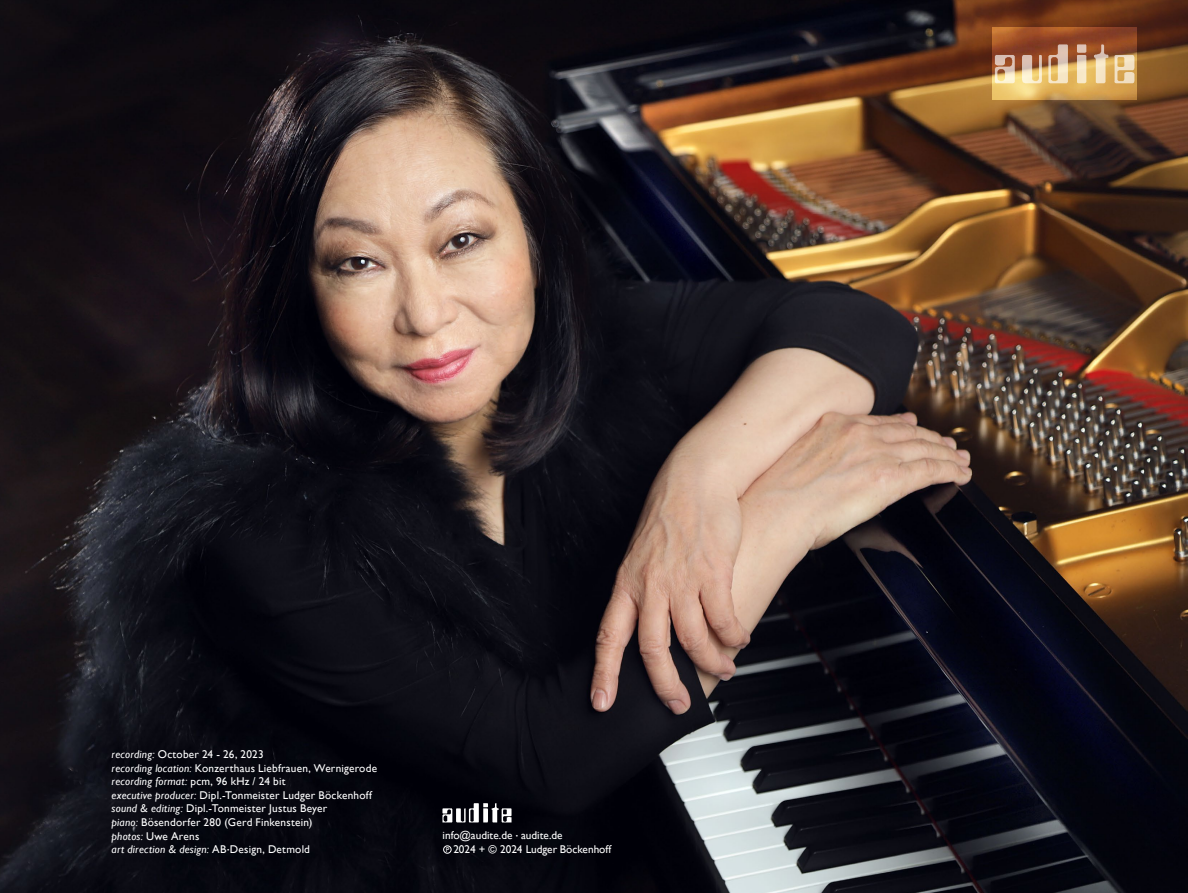
<style>
.page{position:relative;width:1188px;height:893px;background:#fff}
.page>*{position:absolute;margin:0;border:0;box-sizing:border-box;transform-origin:0 0}
.t1{font:11.25px "Gill Sans";letter-spacing:.02em;color:#fff}
.t2{font:italic 11.25px "Gill Sans";letter-spacing:.02em;color:#fff}
.t3{font:11.25px "Gill Sans";color:#fff}
.t4{font:6.9px "Gill Sans";color:#fff}
.s1{font-style:italic}
.s2{font-style:normal}
.s3{font-style:normal;font-size:6.45px}
.s4{font-size:6.45px}
</style>
<div class="page">
<img style="left:0;top:0;width:1187px;height:893px">
<img style="left:992px;top:27px;width:144px;height:72px">
<img style="left:442px;top:799px;width:70px;height:31px">
<div style="left:443px;top:845px;width:8px;height:8px;border:1px solid #fff;border-radius:50%"></div>
<p class="t1" style="left:112px;top:748px;width:154px"><span class="s1">recording:</span> October 24 - 26, 2023</p>
<p class="t1" style="left:112px;top:761px;width:267px"><span class="s1">recording location:</span> Konzerthaus Liebfrauen, Wernigerode</p>
<p class="t2" style="left:112px;top:775px;width:175px">recording format: <span class="s2">pcm, 96 kHz / 24 bit</span></p>
<p class="t1" style="left:112px;top:788px;width:262px"><span class="s1">executive producer:</span> Dipl.-Tonmeister Ludger Böckenhoff</p>
<p class="t1" style="left:112px;top:802px;width:217px"><span class="s1">sound &amp; editing:</span> Dipl.-Tonmeister Justus Beyer</p>
<p class="t1" style="left:112px;top:815px;width:202px"><span class="s1">piano:</span> Bösendorfer 280 (Gerd Finkenstein)</p>
<p class="t1" style="left:112px;top:829px;width:89px"><span class="s1">photos:</span> Uwe Arens</p>
<p class="t2" style="left:112px;top:842px;width:200px">art direction &amp; design: <span class="s2">AB</span><span class="s3">•</span><span class="s2">Design, Detmold</span></p>
<p class="t3" style="left:443px;top:828px;width:122px">info@audite.de <span class="s4">•</span> audite.de</p>
<p class="t4" style="left:446px;top:845px;width:5px">P</p>
<p class="t3" style="left:453px;top:842px;width:160px">2024 + © 2024 Ludger Böckenhoff</p>
</div>
